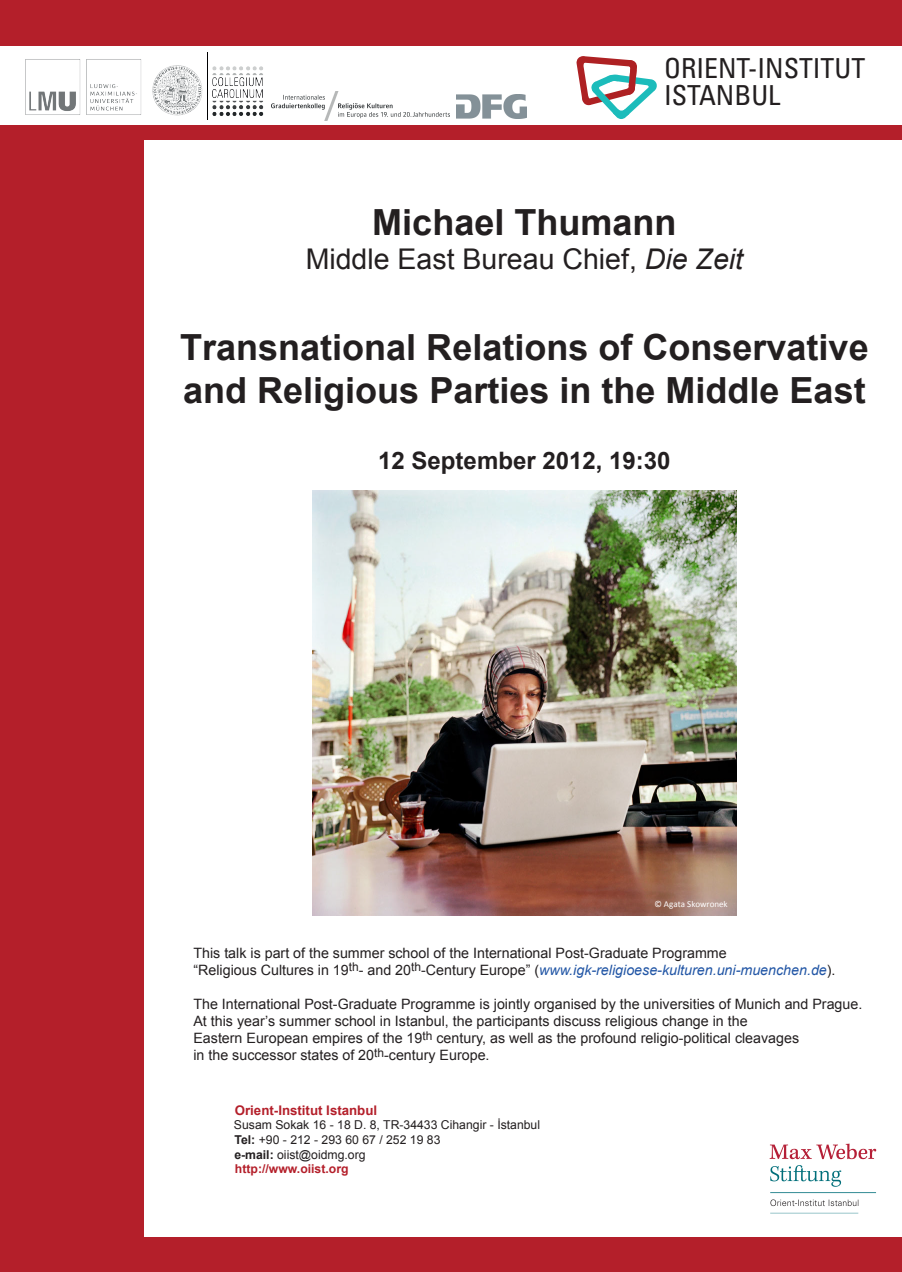
<style>
.page{position:relative;width:902px;height:1272px;background:#fff}
.page>*{position:absolute;margin:0;border:0;box-sizing:border-box;transform-origin:0 0}
.t1{font:700 36px/43.2px "Arial";color:#231f20}
.t2{font:28.5px "Arial";color:#231f20}
.t3{font:condensed 27.67px/27.7px "Univers Com 57";color:#231f20}
.t4{font:700 24px "Arial";color:#231f20}
.t5{font:14.25px/17.1px "Arial";color:#231f20}
.t6{font:700 13.27px "Arial";color:#b41f2a}
.t7{font:12.23px/14.6px "Arial";color:#231f20}
.t8{font:9px "Calibri";color:#fff}
.s1{font-style:italic}
.s2{font-style:italic;color:#2155a5}
.s3{font-weight:700}
.s4{font-weight:700;color:#b41f2a}
</style>
<div class="page">
<div style="left:0;top:1237px;width:901px;height:34px;background:#b41f2a"></div>
<div style="left:0;top:129px;width:144px;height:1118px;background:#b41f2a"></div>
<div style="left:0;top:0;width:901px;height:45px;background:#b41f2a"></div>
<svg style="left:576px;top:56px;width:81px;height:63px"></svg>
<div style="left:0;top:125px;width:901px;height:15px;background:#b41f2a"></div>
<hr style="left:207px;top:53px;width:1px;height:67px;background:#000001">
<img style="left:25px;top:59px;width:117px;height:56px">
<img style="left:152px;top:65px;width:51px;height:51px">
<img style="left:212px;top:66px;width:52px;height:50px">
<img style="left:271px;top:92px;width:178px;height:28px">
<img style="left:457px;top:94px;width:69px;height:25px">
<img style="left:312px;top:491px;width:424px;height:424px">
<img style="left:769px;top:1143px;width:108px;height:71px">
<h3 class="t3" style="left:664px;top:54px;width:202px">ORIENT-INSTITUT<br>ISTANBUL</h3>
<h1 class="t1" style="left:372px;top:202px;width:306px">Michael Thumann</h1>
<h2 class="t2" style="left:305px;top:241px;width:439px">Middle East Bureau Chief, <span class="s1">Die Zeit</span></h2>
<h1 class="t1" style="left:180px;top:326px;width:690px">Transnational Relations of Conservative and Religious Parties in the Middle East</h1>
<h3 class="t4" style="left:378px;top:445px;width:294px">12 September 2012, 19:30</h3>
<p class="t8" style="left:654px;top:898px;width:75px">© Agata Skowronek</p>
<p class="t5" style="left:193px;top:944px;width:643px">This talk is part of the summer school of the International Post-Graduate Programme<br>“Religious Cultures in 19<sup>th</sup>- and 20<sup>th</sup>-Century Europe” (<span class="s2">www.igk-religioese-kulturen.uni-muenchen.de</span>).</p>
<p class="t5" style="left:193px;top:995px;width:670px">The International Post-Graduate Programme is jointly organised by the universities of Munich and Prague.<br>At this year’s summer school in Istanbul, the participants discuss religious change in the<br>Eastern European empires of the 19<sup>th</sup> century, as well as the profound religio-political cleavages<br>in the successor states of 20<sup>th</sup>-century Europe.</p>
<p class="t6" style="left:235px;top:1101px;width:144px">Orient-Institut Istanbul</p>
<p class="t7" style="left:234px;top:1117px;width:308px">Susam Sokak 16 - 18 D. 8, TR-34433 Cihangir - İstanbul <span class="s3">Tel:</span> +90 - 212 - 293 60 67 / 252 19 83<br><span class="s3">e-mail:</span> oiist@oidmg.org<br><span class="s4">http://www.oiist.org</span></p>
</div>
